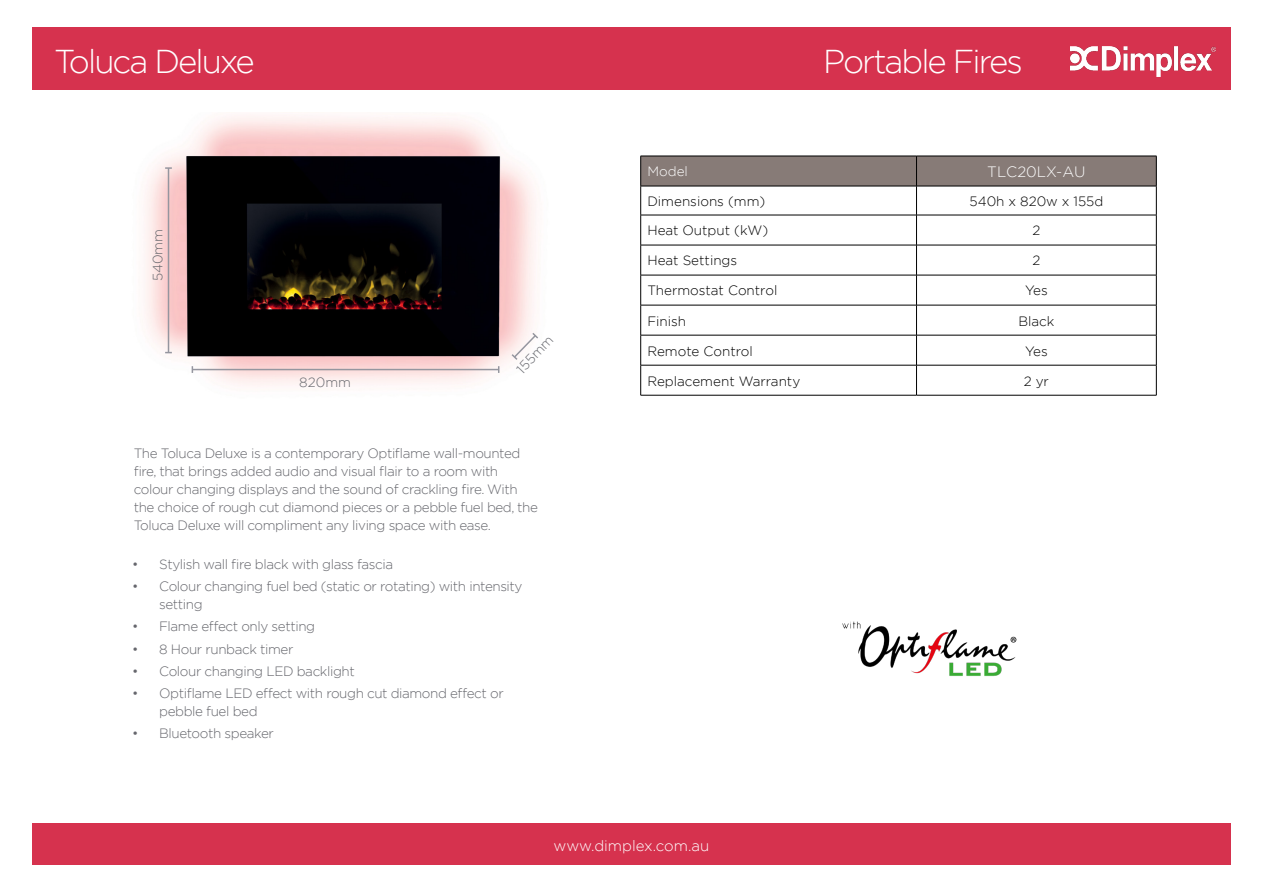
<style>
.page{position:relative;width:1263px;height:893px;background:#fff}
.page>*{position:absolute;margin:0;border:0;box-sizing:border-box;transform-origin:0 0}
.t1{font:300 33px "Gotham";letter-spacing:-.06em;color:#fff}
.t2{font:300 15px "Gotham";color:#fff}
.t3{font:300 15px "Gotham";color:#fefefe}
.t4{font:300 13.5px/18px "Gotham";letter-spacing:-.03em;color:#66676d}
.t5{font:300 13.5px "Gotham";color:#000}
.t6{font:300 13.5px "Gotham";color:#fff}
</style>
<div class="page">
<img style="left:145px;top:116px;width:391px;height:269px">
<div style="left:32px;top:27px;width:1199px;height:63px;background:#d6324e"></div>
<hr style="left:640px;top:215px;width:276px;height:1px;background:#000">
<hr style="left:640px;top:215px;width:1px;height:30px;background:#000">
<hr style="left:640px;top:245px;width:276px;height:1px;background:#000">
<hr style="left:640px;top:245px;width:1px;height:30px;background:#000">
<hr style="left:640px;top:275px;width:276px;height:1px;background:#000">
<hr style="left:640px;top:275px;width:1px;height:30px;background:#000">
<hr style="left:640px;top:305px;width:276px;height:1px;background:#000">
<hr style="left:640px;top:305px;width:1px;height:30px;background:#000">
<hr style="left:640px;top:335px;width:276px;height:1px;background:#000">
<hr style="left:640px;top:335px;width:1px;height:30px;background:#000">
<hr style="left:640px;top:365px;width:276px;height:1px;background:#000">
<hr style="left:640px;top:365px;width:1px;height:30px;background:#000">
<hr style="left:640px;top:395px;width:276px;height:1px;background:#000">
<hr style="left:916px;top:215px;width:1px;height:30px;background:#000">
<hr style="left:1156px;top:215px;width:1px;height:30px;background:#000">
<svg style="left:640px;top:156px;width:517px;height:59px"></svg>
<hr style="left:916px;top:215px;width:240px;height:1px;background:#000">
<hr style="left:916px;top:245px;width:240px;height:1px;background:#000">
<hr style="left:916px;top:245px;width:1px;height:30px;background:#000">
<hr style="left:1156px;top:245px;width:1px;height:30px;background:#000">
<hr style="left:916px;top:275px;width:240px;height:1px;background:#000">
<hr style="left:916px;top:275px;width:1px;height:30px;background:#000">
<hr style="left:1156px;top:275px;width:1px;height:30px;background:#000">
<hr style="left:916px;top:305px;width:240px;height:1px;background:#000">
<hr style="left:916px;top:305px;width:1px;height:30px;background:#000">
<hr style="left:1156px;top:305px;width:1px;height:30px;background:#000">
<hr style="left:916px;top:335px;width:240px;height:1px;background:#000">
<hr style="left:916px;top:335px;width:1px;height:30px;background:#000">
<hr style="left:1156px;top:335px;width:1px;height:30px;background:#000">
<hr style="left:916px;top:365px;width:240px;height:1px;background:#000">
<hr style="left:916px;top:365px;width:1px;height:30px;background:#000">
<hr style="left:1156px;top:365px;width:1px;height:30px;background:#000">
<hr style="left:916px;top:395px;width:240px;height:1px;background:#000">
<div style="left:32px;top:823px;width:1199px;height:42px;background:#d6324e"></div>
<hr style="left:168px;top:168px;width:1px;height:185px;background:#95969f">
<svg style="left:165px;top:167px;width:7px;height:2px"></svg>
<hr style="left:192px;top:369px;width:307px;height:1px;background:#95969f">
<svg style="left:510px;top:331px;width:28px;height:30px"></svg>
<img style="left:842px;top:621px;width:175px;height:55px">
<img style="left:1070px;top:47px;width:145px;height:29px">
<h1 class="t1" style="left:54px;top:40px;width:202px">Toluca Deluxe</h1>
<p class="t4" style="left:148px;top:281px;width:54px;rotate:-90deg">540mm</p>
<p class="t4" style="left:299px;top:373px;width:53px">820mm</p>
<p class="t4" style="left:512px;top:365px;width:48px;rotate:-47deg">155mm</p>
<p class="t4" style="left:134px;top:444px;width:406px">The Toluca Deluxe is a contemporary Optiflame wall-mounted fire, that brings added audio and visual flair to a room with colour changing displays and the sound of crackling fire. With the choice of rough cut diamond pieces or a pebble fuel bed, the Toluca Deluxe will compliment any living space with ease.</p>
<p class="t4" style="left:132px;top:555px;width:262px">• Stylish wall fire black with glass fascia</p>
<p class="t4" style="left:159px;top:577px;width:365px;text-indent:-27px">• Colour changing fuel bed (static or rotating) with intensity setting</p>
<p class="t4" style="left:132px;top:617px;width:184px">• Flame effect only setting</p>
<p class="t4" style="left:132px;top:639px;width:163px">• 8 Hour runback timer</p>
<p class="t4" style="left:132px;top:662px;width:224px">• Colour changing LED backlight</p>
<p class="t4" style="left:159px;top:684px;width:346px;text-indent:-27px">• Optiflame LED effect with rough cut diamond effect or pebble fuel bed</p>
<p class="t4" style="left:132px;top:724px;width:143px">• Bluetooth speaker</p>
<h1 class="t1" style="left:823px;top:40px;width:201px">Portable Fires</h1>
<p class="t6" style="left:647px;top:163px;width:42px">Model</p>
<p class="t3" style="left:987px;top:162px;width:100px">TLC20LX-AU</p>
<p class="t5" style="left:647px;top:193px;width:119px">Dimensions (mm)</p>
<p class="t5" style="left:969px;top:193px;width:135px">540h x 820w x 155d</p>
<p class="t5" style="left:647px;top:222px;width:122px">Heat Output (kW)</p>
<p class="t5" style="left:1032px;top:222px;width:9px">2</p>
<p class="t5" style="left:647px;top:252px;width:91px">Heat Settings</p>
<p class="t5" style="left:1032px;top:252px;width:9px">2</p>
<p class="t5" style="left:647px;top:282px;width:131px">Thermostat Control</p>
<p class="t5" style="left:1025px;top:282px;width:24px">Yes</p>
<p class="t5" style="left:647px;top:312px;width:40px">Finish</p>
<p class="t5" style="left:1018px;top:312px;width:38px">Black</p>
<p class="t5" style="left:647px;top:342px;width:107px">Remote Control</p>
<p class="t5" style="left:1025px;top:342px;width:24px">Yes</p>
<p class="t5" style="left:647px;top:372px;width:154px">Replacement Warranty</p>
<p class="t5" style="left:1024px;top:372px;width:27px">2 yr</p>
<p class="t2" style="left:554px;top:836px;width:157px">www.dimplex.com.au</p>
</div>
